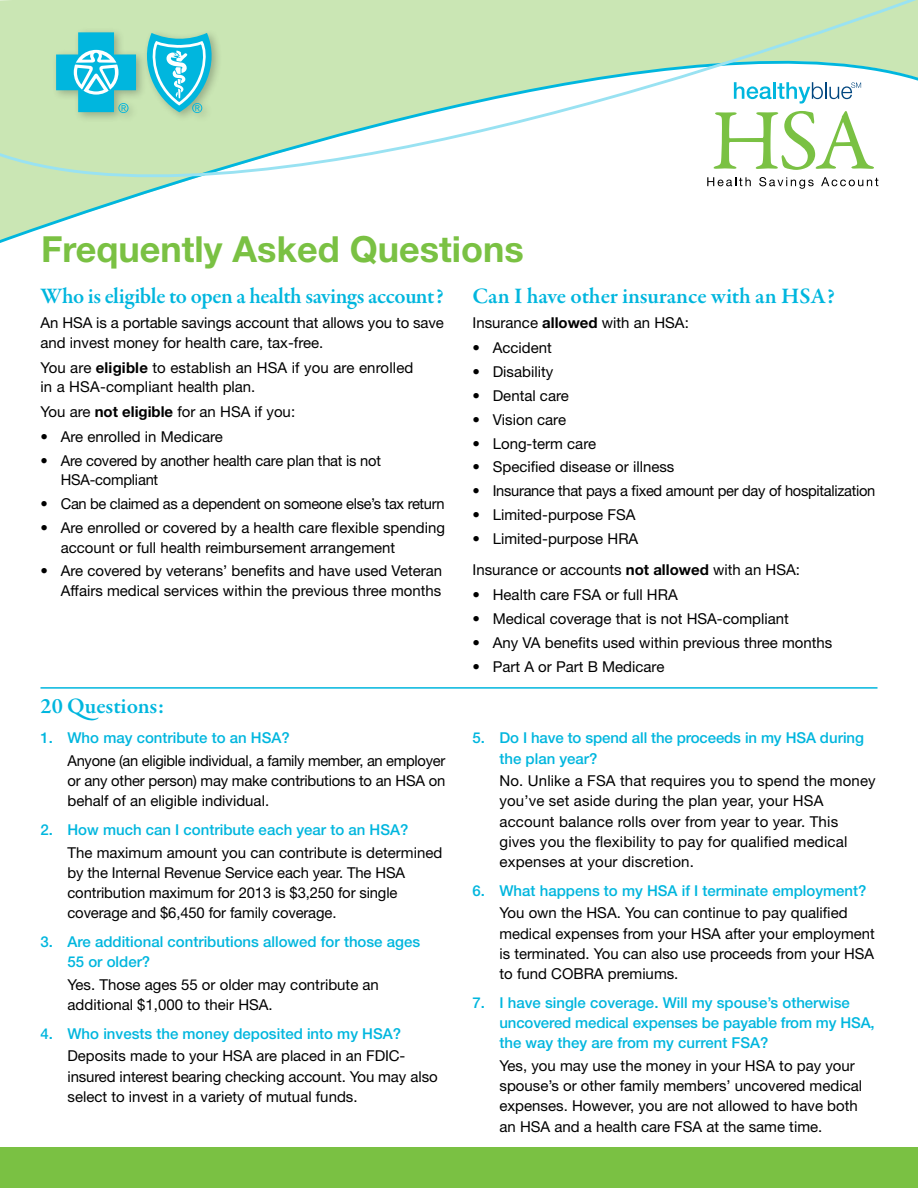
<style>
.page{position:relative;width:918px;height:1188px;background:#fff}
.page>*{position:absolute;margin:0;border:0;box-sizing:border-box;transform-origin:0 0}
.t1{font:700 36px "Helvetica Neue";color:#7ac143}
.t2{font:600 22.5px "Garamond Premr Pro";letter-spacing:-.01em;color:#00b6de}
.t3{font:15px/20.2px "Helvetica Neue LT Std";color:#000}
.t4{font:500 15px/20.2px "Helvetica Neue LT Std";color:#00b6de}
.t5{font:15px "Helvetica Neue LT Std";letter-spacing:-.02em;color:#000}
.t6{font:15px/19.5px "Helvetica Neue";color:#000}
.s1{font-weight:700}
</style>
<div class="page">
<svg style="left:0;top:0;width:918px;height:243px"></svg>
<hr style="left:40px;top:687px;width:838px;height:2px;background:#00b6de">
<div style="left:51px;top:27px;width:172px;height:97px;background:#000;opacity:.25"></div>
<svg style="left:56px;top:32px;width:158px;height:81px"></svg>
<div style="left:0;top:1148px;width:918px;height:40px;background:#7ac143"></div>
<svg style="left:714px;top:111px;width:160px;height:59px"></svg>
<svg style="left:734px;top:82px;width:37px;height:17px"></svg>
<hr style="left:773px;top:82px;width:3px;height:17px;background:#00b6de">
<svg style="left:777px;top:82px;width:84px;height:22px"></svg>
<svg style="left:707px;top:177px;width:44px;height:9px"></svg>
<svg style="left:759px;top:177px;width:55px;height:12px"></svg>
<svg style="left:821px;top:177px;width:57px;height:9px"></svg>
<h1 class="t1" style="left:41px;top:227px;width:484px">Frequently Asked Questions</h1>
<h2 class="t2" style="left:40px;top:283px;width:405px">Who is eligible to open a health savings account?</h2>
<p class="t3" style="left:40px;top:313px;width:405px;line-height:19.5px">An HSA is a portable savings account that allows you to save and invest money for health care, tax-free.</p>
<p class="t3" style="left:40px;top:357px;width:374px;line-height:19.5px">You are <span class="s1">eligible</span> to establish an HSA if you are enrolled in a HSA-compliant health plan.</p>
<p class="t3" style="left:40px;top:402px;width:256px">You are <span class="s1">not eligible</span> for an HSA if you:</p>
<p class="t3" style="left:40px;top:426px;width:184px">• Are enrolled in Medicare</p>
<p class="t3" style="left:61px;top:451px;width:322px;line-height:19.5px;text-indent:-20px">• Are covered by another health care plan that is not<br>HSA-compliant</p>
<p class="t5" style="left:40px;top:495px;width:406px">• Can be claimed as a dependent on someone else’s tax return</p>
<p class="t6" style="left:61px;top:518px;width:386px;text-indent:-20px">• Are enrolled or covered by a health care flexible spending account or full health reimbursement arrangement</p>
<p class="t3" style="left:40px;top:561px;width:403px;line-height:19.5px;text-align:right">• Are covered by veterans’ benefits and have used Veteran<br>Affairs medical services within the previous three months</p>
<h2 class="t2" style="left:40px;top:693px;width:126px">20 Questions:</h2>
<p class="t4" style="left:40px;top:728px;width:251px">1. Who may contribute to an HSA?</p>
<p class="t3" style="left:68px;top:750px;width:379px;text-align:justify">Anyone (an eligible individual, a family member, an employer or any other person) may make contributions to an HSA on behalf of an eligible individual.</p>
<p class="t4" style="left:41px;top:820px;width:369px">2. How much can I contribute each year to an HSA?</p>
<p class="t3" style="left:68px;top:842px;width:376px">The maximum amount you can contribute is determined by the Internal Revenue Service each year. The HSA contribution maximum for 2013 is $3,250 for single coverage and $6,450 for family coverage.</p>
<p class="t4" style="left:68px;top:932px;width:354px;text-indent:-27px">3. Are additional contributions allowed for those ages<br>55 or older?</p>
<p class="t3" style="left:68px;top:974px;width:313px">Yes. Those ages 55 or older may contribute an additional $1,000 to their HSA.</p>
<p class="t4" style="left:40px;top:1023px;width:362px">4. Who invests the money deposited into my HSA?</p>
<p class="t3" style="left:67px;top:1046px;width:372px">Deposits made to your HSA are placed in an FDIC&shy;insured interest bearing checking account. You may also select to invest in a variety of mutual funds.</p>
<h2 class="t2" style="left:472px;top:283px;width:364px">Can I have other insurance with an HSA?</h2>
<p class="t3" style="left:472px;top:313px;width:218px">Insurance <span class="s1">allowed</span> with an HSA:</p>
<p class="t3" style="left:472px;top:338px;width:81px">• Accident</p>
<p class="t3" style="left:472px;top:361px;width:82px">• Disability</p>
<p class="t3" style="left:472px;top:385px;width:98px">• Dental care</p>
<p class="t3" style="left:472px;top:409px;width:95px">• Vision care</p>
<p class="t3" style="left:472px;top:433px;width:125px">• Long-term care</p>
<p class="t3" style="left:472px;top:457px;width:203px">• Specified disease or illness</p>
<p class="t5" style="left:472px;top:482px;width:404px">• Insurance that pays a fixed amount per day of hospitalization</p>
<p class="t3" style="left:472px;top:504px;width:165px">• Limited-purpose FSA</p>
<p class="t3" style="left:472px;top:522px;width:329px;line-height:31.7px">• Limited-purpose HRA<br>Insurance or accounts <span class="s1">not allowed</span> with an HSA:</p>
<p class="t3" style="left:472px;top:585px;width:207px">• Health care FSA or full HRA</p>
<p class="t3" style="left:472px;top:609px;width:318px">• Medical coverage that is not HSA-compliant</p>
<p class="t3" style="left:472px;top:632px;width:361px">• Any VA benefits used within previous three months</p>
<p class="t3" style="left:472px;top:656px;width:193px">• Part A or Part B Medicare</p>
<p class="t4" style="left:500px;top:728px;width:366px;text-indent:-27px">5. Do I have to spend all the proceeds in my HSA during the plan year?</p>
<p class="t3" style="left:499px;top:770px;width:378px">No. Unlike a FSA that requires you to spend the money you’ve set aside during the plan year, your HSA account balance rolls over from year to year. This gives you the flexibility to pay for qualified medical expenses at your discretion.</p>
<p class="t4" style="left:472px;top:880px;width:396px">6. What happens to my HSA if I terminate employment?</p>
<p class="t3" style="left:500px;top:903px;width:377px">You own the HSA. You can continue to pay qualified medical expenses from your HSA after your employment is terminated. You can also use proceeds from your HSA to fund COBRA premiums.</p>
<p class="t4" style="left:500px;top:992px;width:377px;text-indent:-27px">7. I have single coverage. Will my spouse’s otherwise uncovered medical expenses be payable from my HSA, the way they are from my current FSA?</p>
<p class="t3" style="left:500px;top:1055px;width:364px">Yes, you may use the money in your HSA to pay your spouse’s or other family members’ uncovered medical expenses. However, you are not allowed to have both an HSA and a health care FSA at the same time.</p>
</div>
